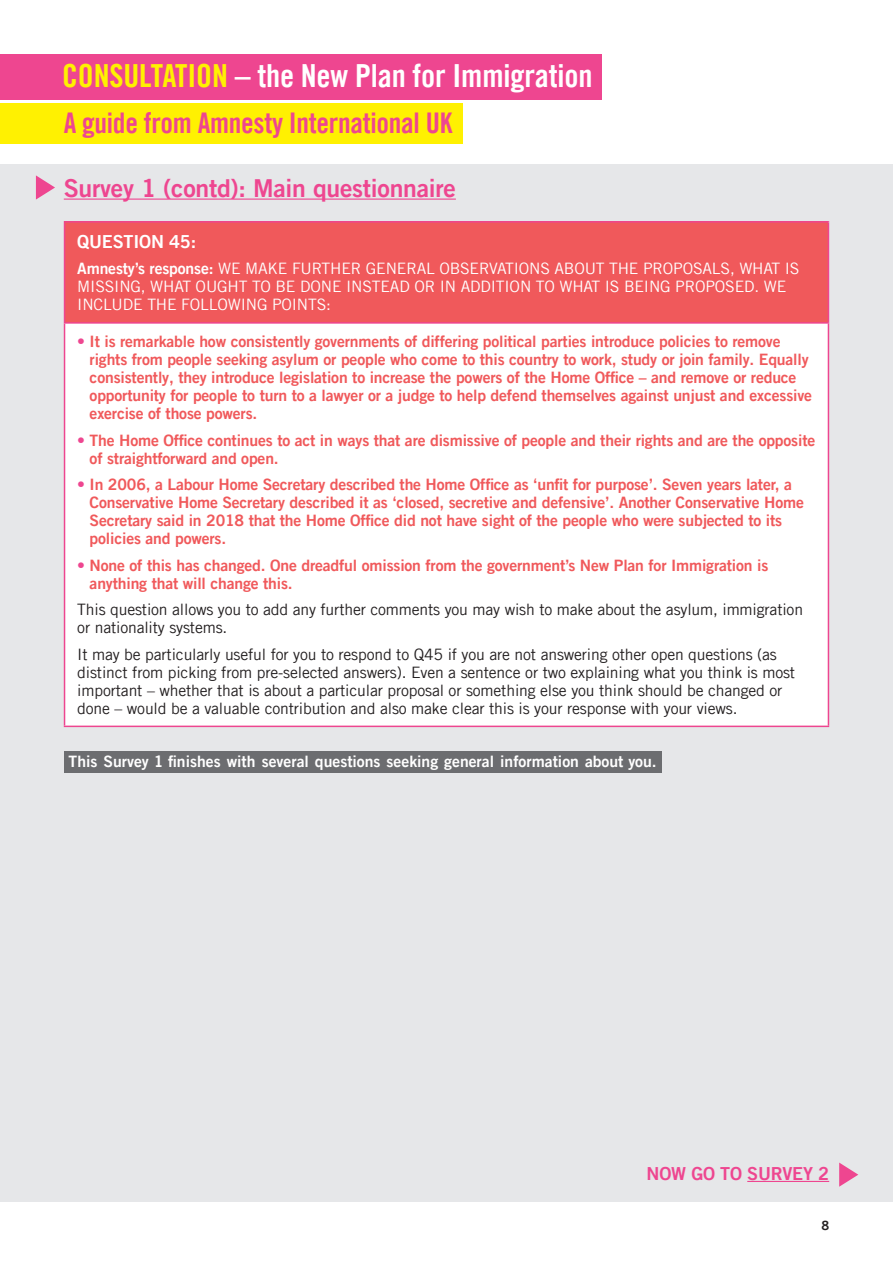
<style>
.page{position:relative;width:893px;height:1263px;background:#fff}
.page>*{position:absolute;margin:0;border:0;box-sizing:border-box;transform-origin:0 0}
.t1{font:31.8px "Amnesty Trade Gothic Bd Cn 20";letter-spacing:-.005em;color:#fff}
.t2{font:28.5px "Amnesty Trade Gothic Bd Cn 20";letter-spacing:-.01em;color:#ee4690}
.Sub{font:24.75px "Amnesty Trade Gothic Bd 2";letter-spacing:-.01em;color:#ee4690}
.Sub-2{font:18px "Amnesty Trade Gothic Bd 2";letter-spacing:-.01em;color:#ee4690}
.Table_text___questio{font:18px "Amnesty Trade Gothic Bd 2";letter-spacing:-.01em;color:#fff}
.Table_text_body_GUID{font:15.75px/18px "Amnesty Trade Gothic Bd 2";letter-spacing:-.01em;color:#f0595b}
.Table_text_body_GUID-2{font:15.75px/18px "Amnesty Trade Gothic";letter-spacing:-.01em;color:#231f20}
.Table_text___questio-2{font:15.75px/18px "Amnesty Trade Gothic";letter-spacing:-.01em;color:#fff}
.t3{font:15.75px "Amnesty Trade Gothic Bd 2";color:#fff}
.t4{font:12.75px "Amnesty Trade Gothic Bd 2";color:#231f20}
.s1{color:#fff101}
.s2{font-family:"Amnesty Trade Gothic Bd 2"}
.s3{color:#ee4690}
</style>
<div class="page">
<div style="left:0;top:103px;width:463px;height:41px;background:#fff101"></div>
<div style="left:0;top:54px;width:602px;height:46px;background:#ee4690"></div>
<div style="left:0;top:164px;width:893px;height:1038px;background:#e6e7e9"></div>
<div style="left:64px;top:751px;width:598px;height:21px;background:#6c6d70"></div>
<svg style="left:36px;top:175px;width:19px;height:25px"></svg>
<div style="left:65px;top:222px;width:763px;height:101px;background:#f0595b"></div>
<div style="left:65px;top:323px;width:763px;height:403px;background:#fff"></div>
<hr style="left:64px;top:221px;width:765px;height:2px;background:#ee4690">
<hr style="left:64px;top:223px;width:1px;height:99px;background:#ee4690">
<hr style="left:828px;top:223px;width:1px;height:99px;background:#ee4690">
<hr style="left:64px;top:322px;width:765px;height:2px;background:#ee4690">
<hr style="left:64px;top:324px;width:1px;height:402px;background:#ee4690">
<hr style="left:828px;top:324px;width:1px;height:402px;background:#ee4690">
<hr style="left:64px;top:726px;width:765px;height:1px;background:#ee4690">
<hr style="left:64px;top:199px;width:392px;height:1px;background:#ee4690">
<svg style="left:839px;top:1162px;width:19px;height:25px"></svg>
<hr style="left:747px;top:1181px;width:82px;height:1px;background:#ee4690">
<h1 class="t1" style="left:62px;top:56px;width:532px"><span class="s1">CONSULTATION</span> – the New Plan for Immigration</h1>
<h2 class="t2" style="left:64px;top:105px;width:390px">A guide from Amnesty International UK</h2>
<p class="Sub" style="left:64px;top:172px;width:394px">Survey 1 (contd): Main questionnaire</p>
<p class="Table_text___questio" style="left:77px;top:230px;width:120px">QUESTION 45:</p>
<p class="Table_text___questio-2" style="left:77px;top:259px;width:724px"><span class="s2">Amnesty’s response:</span> WE MAKE FURTHER GENERAL OBSERVATIONS ABOUT THE PROPOSALS, WHAT IS<br>MISSING, WHAT OUGHT TO BE DONE INSTEAD OR IN ADDITION TO WHAT IS BEING PROPOSED. WE<br>INCLUDE THE FOLLOWING POINTS:</p>
<p class="Table_text_body_GUID" style="left:90px;top:332px;width:724px;text-indent:-12px"><span class="s3">•</span> It is remarkable how consistently governments of differing political parties introduce policies to remove rights from people seeking asylum or people who come to this country to work, study or join family. Equally consistently, they introduce legislation to increase the powers of the Home Office – and remove or reduce opportunity for people to turn to a lawyer or a judge to help defend themselves against unjust and excessive exercise of those powers.</p>
<p class="Table_text_body_GUID" style="left:90px;top:431px;width:727px;text-indent:-12px"><span class="s3">•</span> The Home Office continues to act in ways that are dismissive of people and their rights and are the opposite of straightforward and open.</p>
<p class="Table_text_body_GUID" style="left:90px;top:475px;width:716px;text-indent:-12px"><span class="s3">•</span> In 2006, a Labour Home Secretary described the Home Office as ‘unfit for purpose’. Seven years later, a Conservative Home Secretary described it as ‘closed, secretive and defensive’. Another Conservative Home Secretary said in 2018 that the Home Office did not have sight of the people who were subjected to its policies and powers.</p>
<p class="Table_text_body_GUID" style="left:90px;top:556px;width:680px;text-indent:-12px"><span class="s3">•</span> None of this has changed. One dreadful omission from the government’s New Plan for Immigration is anything that will change this.</p>
<p class="Table_text_body_GUID-2" style="left:77px;top:600px;width:727px">This question allows you to add any further comments you may wish to make about the asylum, immigration or nationality systems.</p>
<p class="Table_text_body_GUID-2" style="left:77px;top:645px;width:719px">It may be particularly useful for you to respond to Q45 if you are not answering other open questions (as distinct from picking from pre-selected answers). Even a sentence or two explaining what you think is most important – whether that is about a particular proposal or something else you think should be changed or done – would be a valuable contribution and also make clear this is your response with your views.</p>
<p class="t3" style="left:69px;top:752px;width:590px">This Survey 1 finishes with several questions seeking general information about you.</p>
<p class="Sub-2" style="left:647px;top:1162px;width:184px">NOW GO TO SURVEY 2</p>
<p class="t4" style="left:821px;top:1217px;width:9px">8</p>
</div>
